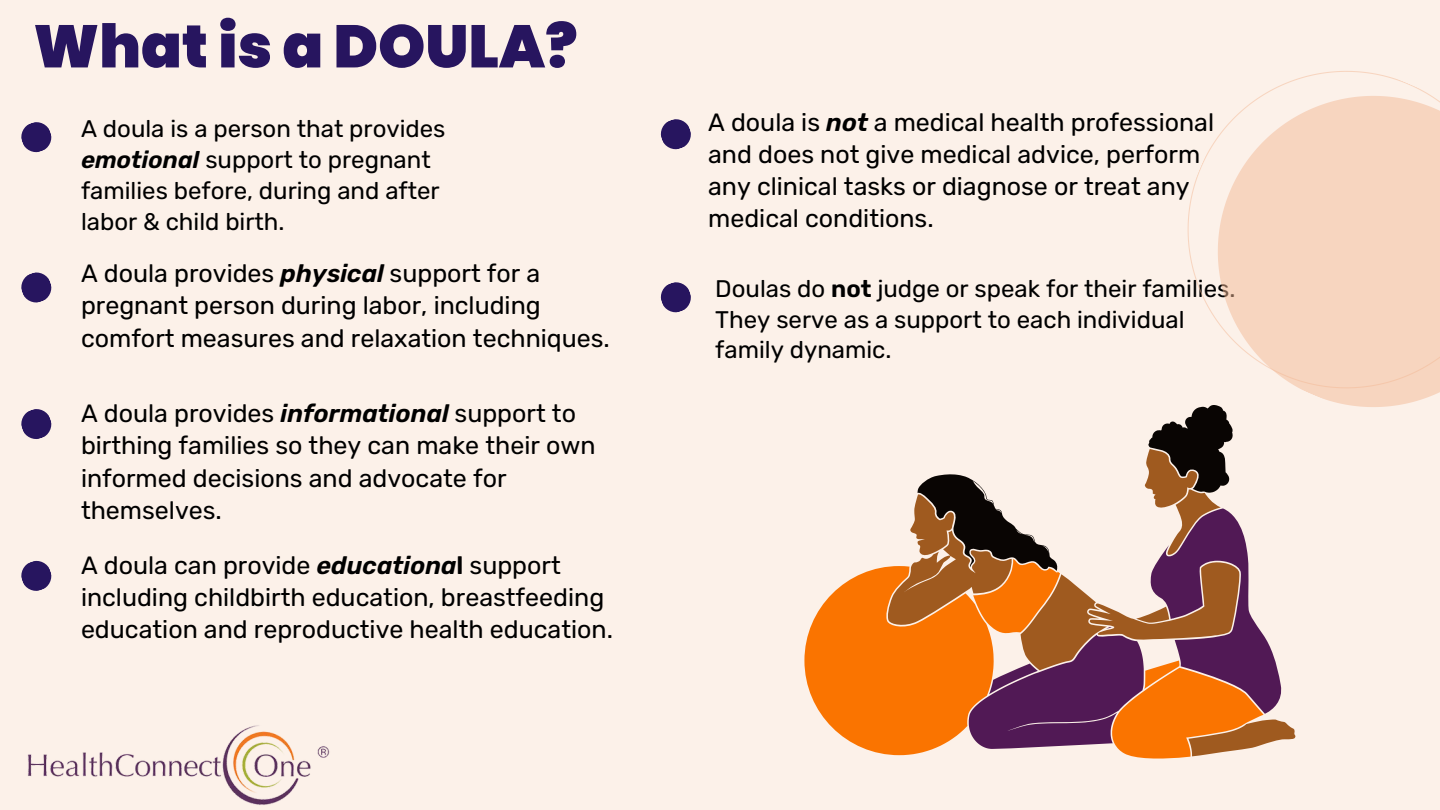
<style>
.page{position:relative;width:1440px;height:810px;background:#fcf1e9}
.page>*{position:absolute;margin:0;border:0;box-sizing:border-box;transform-origin:0 0}
.t1{font:900 60px "Poppins";color:#27155f}
.t2{font:25px/32.2px "Rubik";color:#000}
.t3{font:24px/30.8px "Rubik";color:#000}
.s1{font-weight:600;font-style:italic}
.s2{font-weight:600}
</style>
<div class="page">
<svg style="left:21px;top:122px;width:31px;height:31px"></svg>
<svg style="left:21px;top:272px;width:31px;height:31px"></svg>
<svg style="left:21px;top:409px;width:31px;height:30px"></svg>
<svg style="left:21px;top:560px;width:31px;height:31px"></svg>
<svg style="left:660px;top:119px;width:31px;height:31px"></svg>
<svg style="left:660px;top:282px;width:31px;height:31px"></svg>
<svg style="left:1187px;top:71px;width:253px;height:336px"></svg>
<svg style="left:804px;top:405px;width:492px;height:353px"></svg>
<img style="left:27px;top:725px;width:303px;height:80px">
<p class="t1" style="left:33px;top:4px;width:546px">What is a DOULA?</p>
<h1 class="t3" style="left:81px;top:114px;width:366px">A doula is a person that provides <span class="s1">emotional</span> support to pregnant families before, during and after labor &amp; child birth.</h1>
<p class="t2" style="left:81px;top:258px;width:530px">A doula provides <span class="s1">physical</span> support for a pregnant person during labor, including comfort measures and relaxation techniques.</p>
<p class="t2" style="left:81px;top:397px;width:516px">A doula provides <span class="s1">informational</span> support to birthing families so they can make their own informed decisions and advocate for themselves.</p>
<p class="t2" style="left:81px;top:549px;width:533px">A doula can provide <span class="s1">educationa</span><span class="s2">l</span> support including childbirth education, breastfeeding education and reproductive health education.</p>
<p class="t2" style="left:708px;top:106px;width:507px">A doula is <span class="s1">not</span> a medical health professional and does not give medical advice, perform any clinical tasks or diagnose or treat any medical conditions.</p>
<p class="t3" style="left:715px;top:273px;width:522px">Doulas do <span class="s2">not</span> judge or speak for their families.<br>They serve as a support to each individual family dynamic.</p>
</div>
